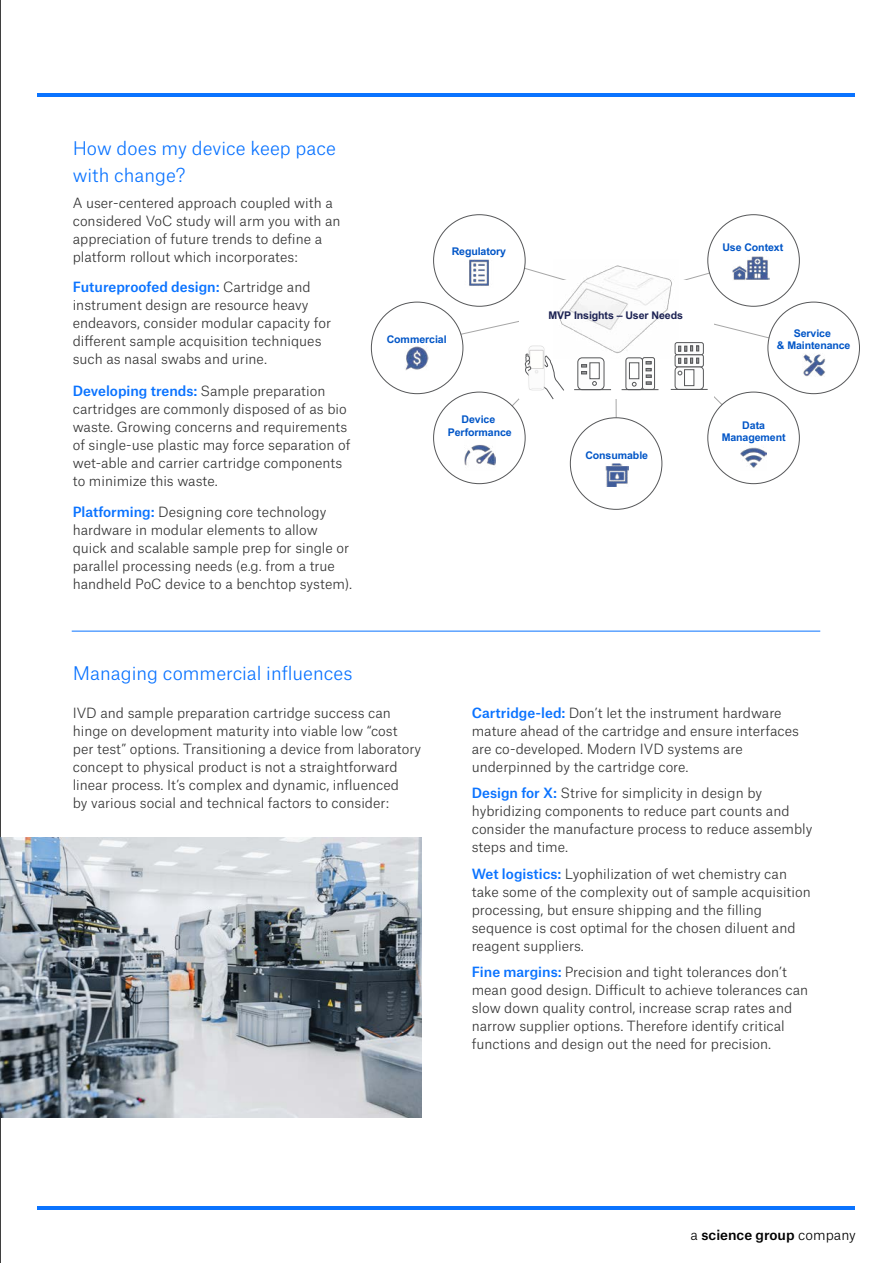
<style>
.page{position:relative;width:893px;height:1263px;background:#fff}
.page>*{position:absolute;margin:0;border:0;box-sizing:border-box;transform-origin:0 0}
.t1{font:300 18px/27px "Atlas Grotesk";color:#0a73ff}
.t2{font:300 13.5px/18px "Atlas Grotesk";color:#333}
.t3{font:500 13.5px "Atlas Grotesk";color:#000}
.t4{font:700 10.65px/12.1px "Arial";letter-spacing:-.01em;color:#0055c7;text-align:center}
.t5{font:700 10.65px "Arial";letter-spacing:-.01em;color:#1b2152}
.s1{font-weight:500;color:#0a73ff}
.s2{font-weight:300}
</style>
<div class="page">
<svg style="left:370px;top:214px;width:490px;height:296px"></svg>
<div style="left:434px;top:215px;width:91px;height:91px;background:#fff;border-radius:50%"></div>
<div style="left:371px;top:302px;width:92px;height:92px;background:#fff;border-radius:50%"></div>
<div style="left:570px;top:418px;width:92px;height:91px;background:#fff;border-radius:50%"></div>
<div style="left:434px;top:392px;width:91px;height:92px;background:#fff;border-radius:50%"></div>
<div style="left:708px;top:215px;width:91px;height:91px;background:#fff;border-radius:50%"></div>
<div style="left:768px;top:302px;width:91px;height:92px;background:#fff;border-radius:50%"></div>
<div style="left:708px;top:392px;width:91px;height:92px;background:#fff;border-radius:50%"></div>
<svg style="left:412px;top:254px;width:398px;height:212px"></svg>
<img style="left:605px;top:464px;width:23px;height:22px">
<img style="left:741px;top:444px;width:25px;height:24px">
<img style="left:802px;top:354px;width:23px;height:23px">
<img style="left:464px;top:439px;width:31px;height:27px">
<img style="left:405px;top:346px;width:23px;height:24px">
<img style="left:732px;top:266px;width:14px;height:14px">
<img style="left:746px;top:256px;width:23px;height:24px">
<img style="left:464px;top:257px;width:30px;height:30px">
<hr style="left:0;top:0;width:1px;height:1263px;background:#000">
<hr style="left:37px;top:1206px;width:818px;height:3px;background:#0a73ff">
<hr style="left:37px;top:93px;width:818px;height:3px;background:#0a73ff">
<hr style="left:72px;top:631px;width:748px;height:1px;background:#0a73ff">
<img style="left:1px;top:837px;width:420px;height:281px">
<h1 class="t1" style="left:73px;top:133px;width:265px">How does my device keep pace with change?</h1>
<p class="t2" style="left:73px;top:193px;width:269px">A user-centered approach coupled with a considered VoC study will arm you with an appreciation of future trends to define a platform rollout which incorporates:</p>
<p class="t2" style="left:73px;top:277px;width:260px"><span class="s1">Futureproofed design:</span> Cartridge and instrument design are resource heavy endeavors, consider modular capacity for different sample acquisition techniques such as nasal swabs and urine.</p>
<p class="t2" style="left:73px;top:380px;width:279px"><span class="s1">Developing trends:</span> Sample preparation cartridges are commonly disposed of as bio waste. Growing concerns and requirements of single-use plastic may force separation of wet-able and carrier cartridge components to minimize this waste.</p>
<p class="t2" style="left:73px;top:502px;width:281px"><span class="s1">Platforming:</span> Designing core technology hardware in modular elements to allow quick and scalable sample prep for single or parallel processing needs (e.g. from a true handheld PoC device to a benchtop system).</p>
<p class="t4" style="left:452px;top:245px;width:56px">Regulatory</p>
<p class="t4" style="left:722px;top:242px;width:62px">Use Context</p>
<p class="t4" style="left:387px;top:333px;width:62px">Commercial</p>
<p class="t4" style="left:448px;top:414px;width:65px">Device<br>Performance</p>
<p class="t5" style="left:548px;top:307px;width:136px">MVP Insights – User Needs</p>
<p class="t4" style="left:585px;top:449px;width:64px">Consumable</p>
<p class="t4" style="left:777px;top:327px;width:75px">Service<br>&amp; Maintenance</p>
<p class="t4" style="left:722px;top:420px;width:65px">Data<br>Management</p>
<h1 class="t1" style="left:73px;top:658px;width:281px">Managing commercial influences</h1>
<p class="t2" style="left:73px;top:702px;width:350px">IVD and sample preparation cartridge success can hinge on development maturity into viable low “cost per test” options. Transitioning a device from laboratory concept to physical product is not a straightforward linear process. It’s complex and dynamic, influenced<br>by various social and technical factors to consider:</p>
<p class="t2" style="left:472px;top:702px;width:329px"><span class="s1">Cartridge-led:</span> Don’t let the instrument hardware mature ahead of the cartridge and ensure interfaces are co-developed. Modern IVD systems are underpinned by the cartridge core.</p>
<p class="t2" style="left:472px;top:782px;width:342px"><span class="s1">Design for X:</span> Strive for simplicity in design by hybridizing components to reduce part counts and consider the manufacture process to reduce assembly steps and time.</p>
<p class="t2" style="left:472px;top:863px;width:341px"><span class="s1">Wet logistics:</span> Lyophilization of wet chemistry can take some of the complexity out of sample acquisition processing, but ensure shipping and the filling sequence is cost optimal for the chosen diluent and reagent suppliers.</p>
<p class="t2" style="left:472px;top:961px;width:338px"><span class="s1">Fine margins:</span> Precision and tight tolerances don’t mean good design. Difficult to achieve tolerances can slow down quality control, increase scrap rates and narrow supplier options. Therefore identify critical functions and design out the need for precision.</p>
<p class="t3" style="left:690px;top:1223px;width:167px"><span class="s2">a</span> science group <span class="s2">company</span></p>
</div>
